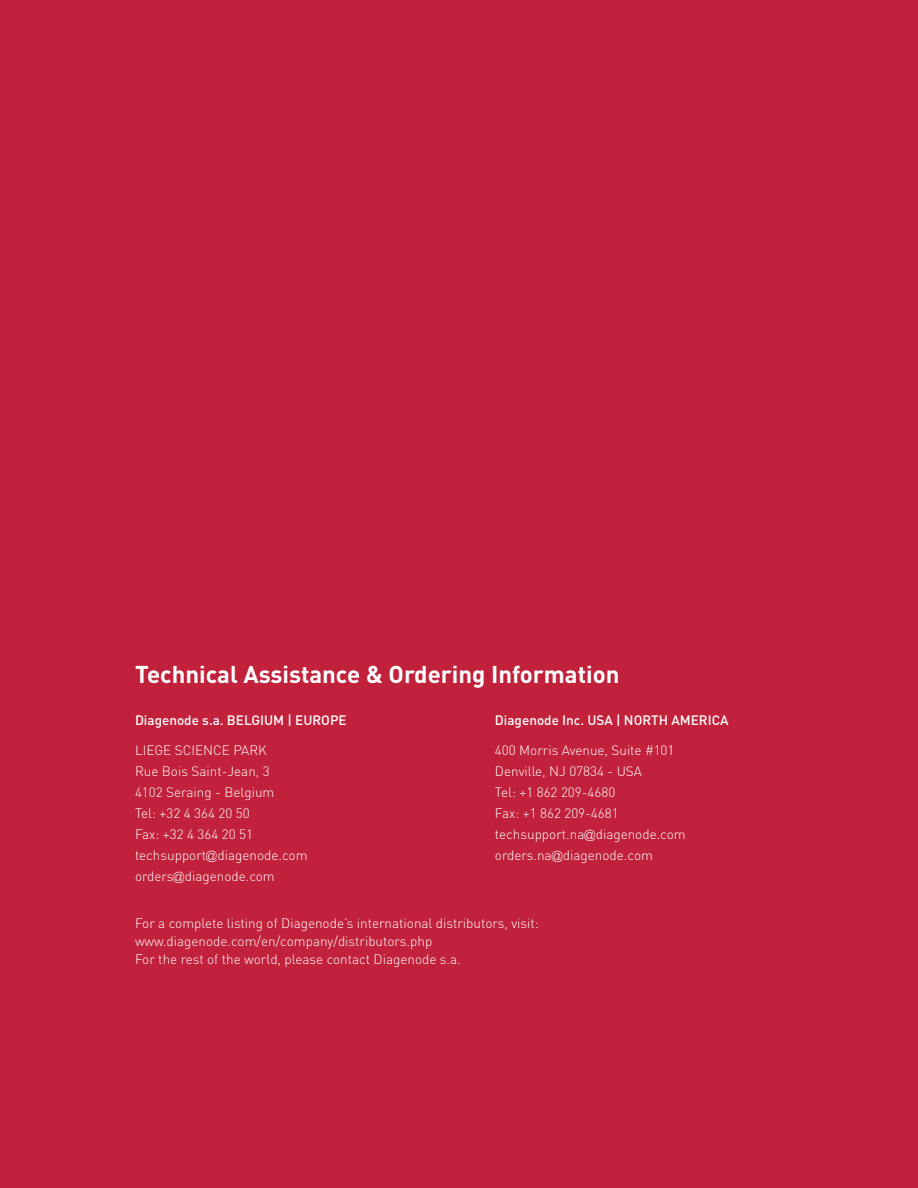
<style>
.page{position:relative;width:918px;height:1188px;background:#c1213a}
.page>*{position:absolute;margin:0;border:0;box-sizing:border-box;transform-origin:0 0}
.t1{font:700 24px "DIN";color:#fff}
.t2{font:300 13.5px/21px "DIN";color:#fff}
.t3{font:500 13.5px "DIN";color:#fff}
.s1{font-family:"Gill Sans"}
</style>
<div class="page">
<h1 class="t1" style="left:135px;top:659px;width:486px">Technical Assistance &amp; Ordering Information</h1>
<p class="t3" style="left:135px;top:712px;width:213px">Diagenode s.a. BELGIUM | EUROPE</p>
<p class="t2" style="left:135px;top:739px;width:174px">LIEGE SCIENCE PARK<br>Rue Bois Saint-Jean, 3<br>4102 Seraing - Belgium<br>Tel: +32 4 364 20 50<br>Fax: +32 4 364 20 51 techsupport<span class="s1">@</span>diagenode.com orders<span class="s1">@</span>diagenode.com</p>
<p class="t3" style="left:495px;top:712px;width:235px">Diagenode Inc. USA | NORTH AMERICA</p>
<p class="t2" style="left:495px;top:739px;width:192px">400 Morris Avenue, Suite #101<br>Denville, NJ 07834 - USA<br>Tel: +1 862 209-4680<br>Fax: +1 862 209-4681 techsupport.na<span class="s1">@</span>diagenode.com orders.na<span class="s1">@</span>diagenode.com</p>
<p class="t2" style="left:135px;top:914px;width:405px;line-height:18px">For a complete listing of Diagenode’s international distributors, visit: www.diagenode.com/en/company/distributors.php<br>For the rest of the world, please contact Diagenode s.a.</p>
</div>
